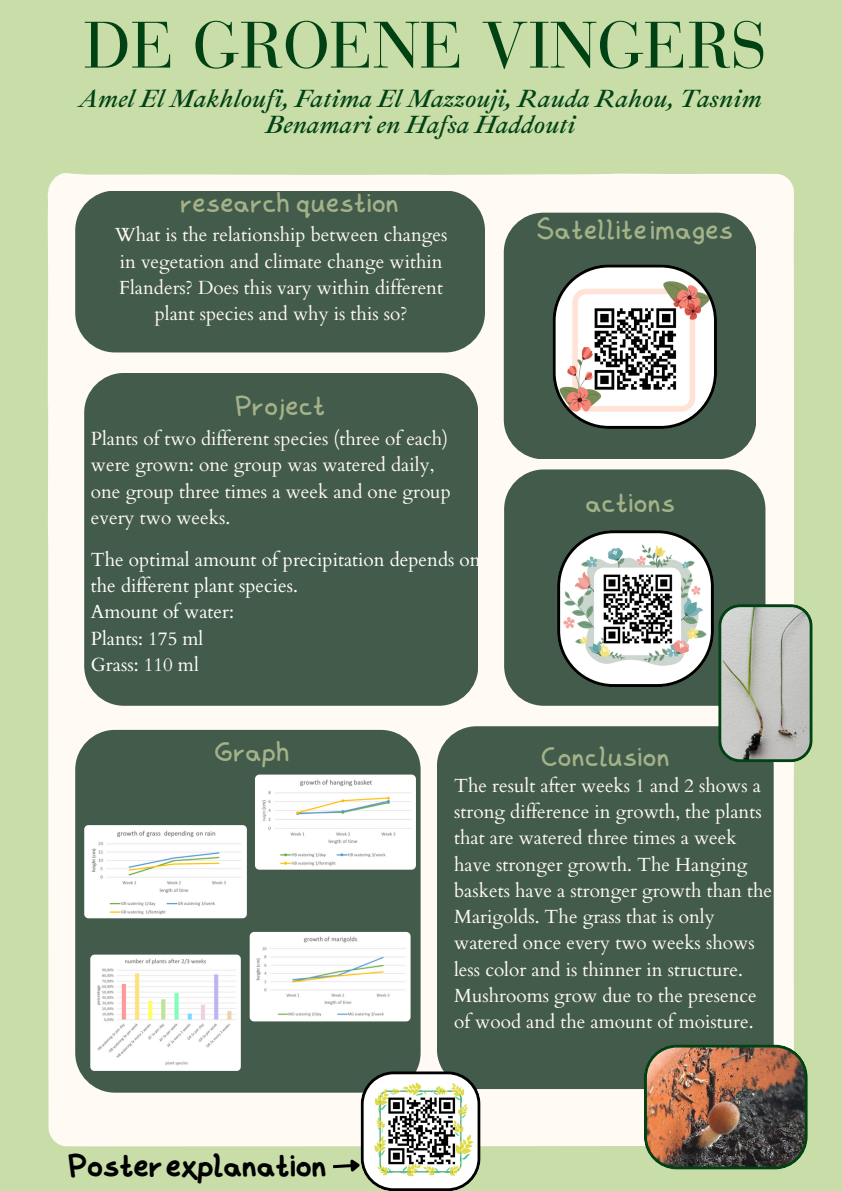
<style>
.page{position:relative;width:842px;height:1191px;background:#fff}
.page>*{position:absolute;margin:0;border:0;box-sizing:border-box;transform-origin:0 0}
.t1{font:65px "Bauer Bodoni Pro";color:#004214}
.t2{font:33.8px "RTL Hand Made Medium";color:#000}
.t3{font:30px "RTL Hand Made Regular";color:#a3b289}
.t4{font:italic 25px/25.5px "Ibarra Real Nova";color:#004214;text-align:center}
.t5{font:19px/26.2px "Cardo";color:#fffaf4}
.t6{font:19px/26.2px "Cardo";color:#fff}
</style>
<div class="page">
<div style="left:0;top:0;width:842px;height:1190px;background:#c8dda8"></div>
<div style="left:48px;top:173px;width:746px;height:973px;background:#fffaf4"></div>
<div style="left:75px;top:190px;width:410px;height:162px;background:#435b4a;border-radius:40px"></div>
<div style="left:84px;top:373px;width:394px;height:332px;background:#435b4a;border-radius:40px"></div>
<div style="left:504px;top:213px;width:252px;height:246px;background:#435b4a;border-radius:40px"></div>
<div style="left:437px;top:726px;width:337px;height:362px;background:#435b4a;border-radius:40px"></div>
<div style="left:75px;top:729px;width:346px;height:363px;background:#435b4a;border-radius:40px"></div>
<img style="left:644px;top:1044px;width:163px;height:125px">
<div style="left:504px;top:469px;width:261px;height:236px;background:#435b4a;border-radius:40px"></div>
<img style="left:255px;top:774px;width:161px;height:95px;border-radius:5px">
<img style="left:90px;top:954px;width:151px;height:116px;border-radius:4px">
<img style="left:84px;top:824px;width:163px;height:93px;border-radius:4px">
<img style="left:250px;top:931px;width:161px;height:90px;border-radius:4px">
<svg style="left:557px;top:530px;width:256px;height:232px"></svg>
<svg style="left:553px;top:264px;width:164px;height:165px;background:#b7b2ae"></svg>
<svg style="left:330px;top:1071px;width:151px;height:119px;background:#b7bcac"></svg>
<p class="t1" style="left:84px;top:20px;width:684px">DE GROENE VINGERS</p>
<p class="t4" style="left:79px;top:86px;width:684px">Amel El Makhloufi, Fatima El Mazzouji, Rauda Rahou, Tasnim<br>Benamari en Hafsa Haddouti</p>
<p class="t3" style="left:180px;top:181px;width:220px">research question</p>
<p class="t5" style="left:115px;top:222px;width:334px;text-align:center">What is the relationship between changes in vegetation and climate change within Flanders? Does this vary within different plant species and why is this so?</p>
<p class="t3" style="left:235px;top:385px;width:92px">Project</p>
<p class="t5" style="left:91px;top:426px;width:361px">Plants of two different species (three of each) were grown: one group was watered daily, one group three times a week and one group every two weeks.</p>
<p class="t6" style="left:91px;top:546px;width:391px">The optimal amount of precipitation depends on the different plant species.</p>
<h3 class="t6" style="left:91px;top:599px;width:145px">Amount of water:</h3>
<p class="t6" style="left:91px;top:625px;width:114px">Plants: 175 ml</p>
<p class="t6" style="left:91px;top:651px;width:109px">Grass: 110 ml</p>
<p class="t3" style="left:536px;top:209px;width:198px">Satellite images</p>
<p class="t3" style="left:585px;top:482px;width:92px">actions</p>
<h3 class="t3" style="left:214px;top:731px;width:77px">Graph</h3>
<p class="t3" style="left:541px;top:736px;width:130px">Conclusion</p>
<h2 class="t2" style="left:68px;top:1142px;width:260px">Posterexplanation</h2>
<p class="t5" style="left:454px;top:772px;width:320px">The result after weeks 1 and 2 shows a strong difference in growth, the plants that are watered three times a week have stronger growth. The Hanging baskets have a stronger growth than the Marigolds. The grass that is only watered once every two weeks shows less color and is thinner in structure.<br>Mushrooms grow due to the presence of wood and the amount of moisture.</p>
</div>
